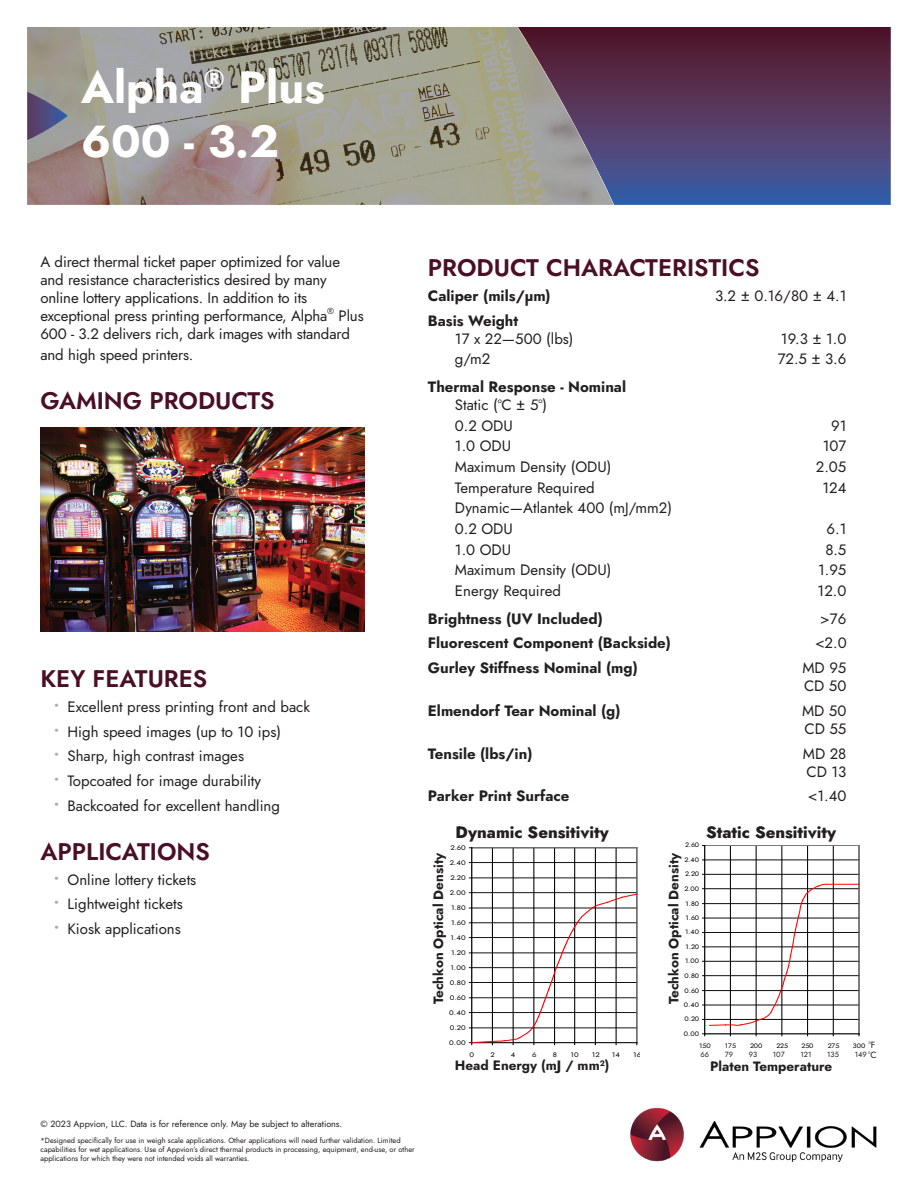
<style>
.page{position:relative;width:918px;height:1188px;background:#fff}
.page>*{position:absolute;margin:0;border:0;box-sizing:border-box;transform-origin:0 0}
.t1{font:700 45px/54px "Jost";color:#fff}
.t2{font:600 24px "Jost";color:#4a0f24}
.t3{font:800 16.5px "Jost";color:#231f20}
.t4{font:15px/18px "Jost";color:#231f20}
.t5{font:700 15px "Jost";color:#231f20}
.t6{font:700 13.5px "Jost";color:#231f20}
.t7{font:9px "Jost";color:#231f20}
.Caption_Body{font:7.5px/9px "Jost";color:#231f20}
.t8{font:6.6px "Jost";letter-spacing:.01em;color:#000;scale:1.16 1}
.t9{font:6.45px "Jost";letter-spacing:-.01em;color:#000;scale:1.1 1}
.s1{font-weight:800;color:#a8abac}
</style>
<div class="page">
<svg style="left:614px;top:27px;width:277px;height:178px;background:#4e3a64"></svg>
<svg style="left:27px;top:27px;width:587px;height:178px;background:#968f87"></svg>
<svg style="left:27px;top:92px;width:41px;height:48px;background:#736e87"></svg>
<img style="left:630px;top:1108px;width:247px;height:53px">
<img style="left:40px;top:428px;width:324px;height:204px">
<hr style="left:472px;top:878px;width:165px;height:1px;background:#000">
<hr style="left:472px;top:862px;width:165px;height:1px;background:#000">
<hr style="left:492px;top:848px;width:1px;height:195px;background:#000">
<hr style="left:513px;top:848px;width:1px;height:195px;background:#000">
<hr style="left:534px;top:848px;width:1px;height:195px;background:#000">
<hr style="left:554px;top:848px;width:1px;height:195px;background:#000">
<hr style="left:574px;top:848px;width:1px;height:195px;background:#000">
<hr style="left:595px;top:848px;width:1px;height:195px;background:#000">
<hr style="left:616px;top:848px;width:1px;height:195px;background:#000">
<hr style="left:472px;top:848px;width:165px;height:1px;background:#808080">
<hr style="left:637px;top:848px;width:1px;height:195px;background:#808080">
<hr style="left:471px;top:848px;width:1px;height:195px;background:#000">
<svg style="left:469px;top:892px;width:169px;height:153px"></svg>
<hr style="left:705px;top:874px;width:154px;height:1px;background:#000">
<hr style="left:705px;top:860px;width:154px;height:1px;background:#000">
<hr style="left:730px;top:845px;width:1px;height:189px;background:#000">
<hr style="left:756px;top:845px;width:1px;height:189px;background:#000">
<hr style="left:782px;top:845px;width:1px;height:189px;background:#000">
<hr style="left:807px;top:845px;width:1px;height:189px;background:#000">
<hr style="left:833px;top:845px;width:1px;height:189px;background:#000">
<hr style="left:705px;top:845px;width:154px;height:1px;background:#808080">
<hr style="left:859px;top:845px;width:1px;height:189px;background:#808080">
<hr style="left:704px;top:845px;width:1px;height:189px;background:#000">
<hr style="left:705px;top:1034px;width:154px;height:1px;background:#000">
<svg style="left:703px;top:883px;width:156px;height:143px"></svg>
<p class="t1" style="left:81px;top:60px;width:245px">Alpha<sup>®</sup> Plus<br>600 - 3.2</p>
<p class="t4" style="left:40px;top:253px;width:325px">A direct thermal ticket paper optimized for value and resistance characteristics desired by many online lottery applications. In addition to its exceptional press printing performance, Alpha<sup>®</sup> Plus 600 - 3.2 delivers rich, dark images with standard</p>
<p class="t4" style="left:40px;top:346px;width:154px">and high speed printers.</p>
<p class="t2" style="left:40px;top:385px;width:236px">GAMING PRODUCTS</p>
<p class="t2" style="left:40px;top:662px;width:168px">KEY FEATURES</p>
<p class="t4" style="left:54px;top:698px;width:258px"><span class="s1">•</span> Excellent press printing front and back</p>
<p class="t4" style="left:54px;top:723px;width:229px"><span class="s1">•</span> High speed images (up to 10 ips)</p>
<p class="t4" style="left:54px;top:747px;width:192px"><span class="s1">•</span> Sharp, high contrast images</p>
<p class="t4" style="left:54px;top:772px;width:209px"><span class="s1">•</span> Topcoated for image durability</p>
<p class="t4" style="left:54px;top:797px;width:228px"><span class="s1">•</span> Backcoated for excellent handling</p>
<p class="t2" style="left:40px;top:835px;width:171px">APPLICATIONS</p>
<p class="t4" style="left:54px;top:871px;width:144px"><span class="s1">•</span> Online lottery tickets</p>
<p class="t4" style="left:54px;top:895px;width:130px"><span class="s1">•</span> Lightweight tickets</p>
<p class="t4" style="left:54px;top:920px;width:128px"><span class="s1">•</span> Kiosk applications</p>
<p class="t2" style="left:428px;top:252px;width:333px">PRODUCT CHARACTERISTICS</p>
<p class="t5" style="left:428px;top:286px;width:124px">Caliper (mils/μm)</p>
<p class="t4" style="left:715px;top:287px;width:133px">3.2 ± 0.16/80 ± 4.1</p>
<p class="t5" style="left:428px;top:310px;width:92px">Basis Weight</p>
<p class="t4" style="left:455px;top:330px;width:120px">17 x 22—500 (lbs)</p>
<p class="t4" style="left:781px;top:330px;width:67px">19.3 ± 1.0</p>
<p class="t4" style="left:455px;top:350px;width:37px">g/m2</p>
<p class="t4" style="left:778px;top:350px;width:70px">72.5 ± 3.6</p>
<p class="t5" style="left:428px;top:376px;width:200px">Thermal Response - Nominal</p>
<p class="t4" style="left:455px;top:396px;width:94px">Static (ºC ± 5º)</p>
<p class="t4" style="left:455px;top:416px;width:59px">0.2 ODU</p>
<p class="t4" style="left:831px;top:416px;width:17px">91</p>
<p class="t4" style="left:455px;top:437px;width:58px">1.0 ODU</p>
<p class="t4" style="left:823px;top:437px;width:25px">107</p>
<p class="t4" style="left:455px;top:458px;width:158px">Maximum Density (ODU)</p>
<p class="t4" style="left:816px;top:458px;width:32px">2.05</p>
<p class="t4" style="left:455px;top:479px;width:141px">Temperature Required</p>
<p class="t4" style="left:822px;top:479px;width:26px">124</p>
<p class="t4" style="left:455px;top:499px;width:219px">Dynamic—Atlantek 400 (mJ/mm2)</p>
<p class="t4" style="left:455px;top:520px;width:59px">0.2 ODU</p>
<p class="t4" style="left:827px;top:520px;width:21px">6.1</p>
<p class="t4" style="left:455px;top:541px;width:58px">1.0 ODU</p>
<p class="t4" style="left:826px;top:541px;width:22px">8.5</p>
<p class="t4" style="left:455px;top:561px;width:158px">Maximum Density (ODU)</p>
<p class="t4" style="left:818px;top:561px;width:30px">1.95</p>
<p class="t4" style="left:455px;top:582px;width:108px">Energy Required</p>
<p class="t4" style="left:818px;top:582px;width:30px">12.0</p>
<p class="t5" style="left:428px;top:608px;width:176px">Brightness (UV Included)</p>
<p class="t4" style="left:820px;top:610px;width:28px">&gt;76</p>
<p class="t5" style="left:428px;top:633px;width:245px">Fluorescent Component (Backside)</p>
<p class="t4" style="left:815px;top:634px;width:33px">&lt;2.0</p>
<p class="t5" style="left:428px;top:658px;width:211px">Gurley Stiffness Nominal (mg)</p>
<p class="t4" style="left:802px;top:659px;width:45px">MD 95</p>
<p class="t4" style="left:804px;top:677px;width:44px">CD 50</p>
<p class="t5" style="left:428px;top:700px;width:194px">Elmendorf Tear Nominal (g)</p>
<p class="t4" style="left:802px;top:702px;width:46px">MD 50</p>
<p class="t4" style="left:805px;top:720px;width:43px">CD 55</p>
<p class="t5" style="left:428px;top:743px;width:106px">Tensile (lbs/in)</p>
<p class="t4" style="left:803px;top:745px;width:45px">MD 28</p>
<p class="t4" style="left:807px;top:763px;width:41px">CD 13</p>
<p class="t5" style="left:428px;top:786px;width:143px">Parker Print Surface</p>
<p class="t4" style="left:808px;top:787px;width:40px">&lt;1.40</p>
<p class="t3" style="left:456px;top:821px;width:155px">Dynamic Sensitivity</p>
<p class="t3" style="left:706px;top:821px;width:132px">Static Sensitivity</p>
<p class="t6" style="left:429px;top:1004px;width:153px;rotate:-90deg">Techkon Optical Density</p>
<p class="t6" style="left:665px;top:1004px;width:153px;rotate:-90deg">Techkon Optical Density</p>
<p class="t9" style="left:685px;top:841px;width:14px">2.60</p>
<p class="t8" style="left:450px;top:843px;width:15px">2.60</p>
<p class="t9" style="left:684px;top:855px;width:15px">2.40</p>
<p class="t8" style="left:450px;top:858px;width:15px">2.40</p>
<p class="t9" style="left:685px;top:870px;width:14px">2.20</p>
<p class="t8" style="left:450px;top:873px;width:15px">2.20</p>
<p class="t9" style="left:684px;top:884px;width:15px">2.00</p>
<p class="t8" style="left:450px;top:888px;width:15px">2.00</p>
<p class="t9" style="left:686px;top:899px;width:14px">1.80</p>
<p class="t8" style="left:451px;top:903px;width:14px">1.80</p>
<p class="t9" style="left:686px;top:913px;width:14px">1.60</p>
<p class="t8" style="left:451px;top:918px;width:14px">1.60</p>
<p class="t9" style="left:685px;top:928px;width:14px">1.40</p>
<p class="t8" style="left:450px;top:933px;width:15px">1.40</p>
<p class="t9" style="left:686px;top:942px;width:14px">1.20</p>
<p class="t8" style="left:451px;top:948px;width:14px">1.20</p>
<p class="t9" style="left:685px;top:957px;width:14px">1.00</p>
<p class="t8" style="left:450px;top:963px;width:15px">1.00</p>
<p class="t9" style="left:684px;top:971px;width:15px">0.80</p>
<p class="t8" style="left:450px;top:978px;width:15px">0.80</p>
<p class="t9" style="left:684px;top:986px;width:15px">0.60</p>
<p class="t8" style="left:450px;top:993px;width:15px">0.60</p>
<p class="t9" style="left:684px;top:1000px;width:15px">0.40</p>
<p class="t8" style="left:449px;top:1008px;width:16px">0.40</p>
<p class="t8" style="left:450px;top:1023px;width:15px">0.20</p>
<p class="t8" style="left:449px;top:1038px;width:16px">0.00</p>
<p class="t9" style="left:684px;top:1015px;width:15px">0.20</p>
<p class="t9" style="left:684px;top:1029px;width:15px">0.00</p>
<p class="t7" style="left:868px;top:1038px;width:9px">°F</p>
<p class="t9" style="left:699px;top:1041px;width:12px">150</p>
<p class="t9" style="left:725px;top:1041px;width:12px">175</p>
<p class="t9" style="left:750px;top:1041px;width:13px">200</p>
<p class="t9" style="left:776px;top:1041px;width:12px">225</p>
<p class="t9" style="left:802px;top:1041px;width:12px">250</p>
<p class="t9" style="left:828px;top:1041px;width:12px">275</p>
<p class="t9" style="left:853px;top:1041px;width:13px">300</p>
<p class="t7" style="left:868px;top:1049px;width:10px">°C</p>
<p class="Caption_Body" style="left:700px;top:1050px;width:10px">66</p>
<p class="Caption_Body" style="left:725px;top:1050px;width:10px">79</p>
<p class="Caption_Body" style="left:749px;top:1050px;width:10px">93</p>
<p class="Caption_Body" style="left:773px;top:1050px;width:13px">107</p>
<p class="Caption_Body" style="left:801px;top:1050px;width:13px">121</p>
<p class="Caption_Body" style="left:827px;top:1050px;width:13px">135</p>
<p class="Caption_Body" style="left:855px;top:1050px;width:14px">149</p>
<p class="t8" style="left:469px;top:1050px;width:5px">0</p>
<p class="t8" style="left:491px;top:1050px;width:5px">2</p>
<p class="t8" style="left:511px;top:1050px;width:5px">4</p>
<p class="t8" style="left:532px;top:1050px;width:5px">6</p>
<p class="t8" style="left:553px;top:1050px;width:5px">8</p>
<p class="t8" style="left:571px;top:1050px;width:9px">10</p>
<p class="t8" style="left:592px;top:1050px;width:8px">12</p>
<p class="t8" style="left:612px;top:1050px;width:8px">14</p>
<p class="t8" style="left:633px;top:1050px;width:8px">16</p>
<p class="t6" style="left:455px;top:1056px;width:156px">Head Energy (mJ / mm<sup>2</sup>)</p>
<p class="t6" style="left:710px;top:1057px;width:124px">Platen Temperature</p>
<p class="t7" style="left:40px;top:1118px;width:303px">© 2023 Appvion, LLC. Data is for reference only. May be subject to alterations.</p>
<p class="Caption_Body" style="left:40px;top:1136px;width:376px">*Designed specifically for use in weigh scale applications. Other applications will need further validation. Limited capabilities for wet applications. Use of Appvion’s direct thermal products in processing, equipment, end-use, or other applications for which they were not intended voids all warranties.</p>
</div>
